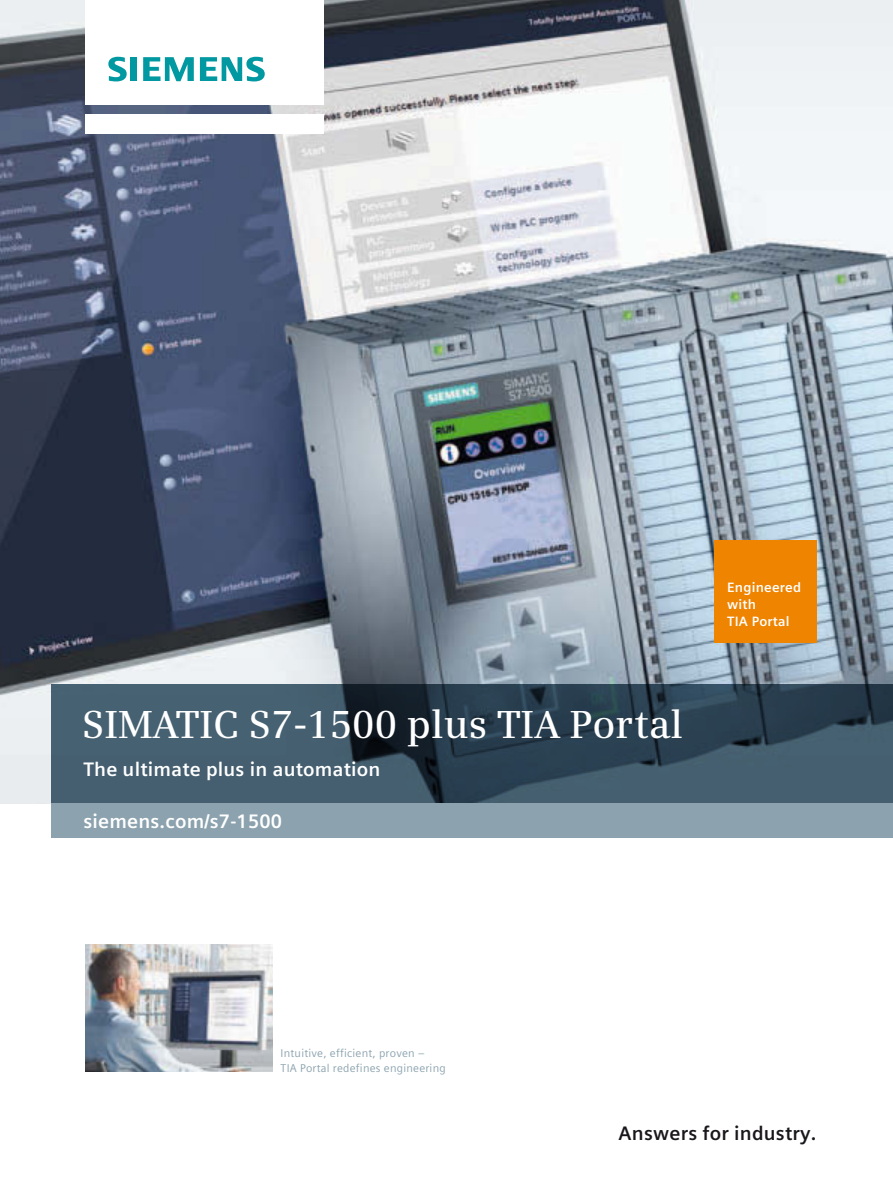
<style>
.page{position:relative;width:893px;height:1191px;background:#fff}
.page>*{position:absolute;margin:0;border:0;box-sizing:border-box;transform-origin:0 0}
.t1{font:600 39px "Siemens Serif";color:#fff}
.t2{font:700 19.5px "Siemens Sans Global";letter-spacing:.01em;color:#fff}
.t3{font:700 19.5px "Siemens Sans Global";letter-spacing:.01em;color:#1a171c}
.t4{font:700 13.5px/17px "Siemens Sans Global";letter-spacing:.015em;color:#fff}
.t5{font:11.25px/14.9px "Siemens Sans Global";letter-spacing:.02em;color:#8ca3af}
</style>
<div class="page">
<img style="left:85px;top:944px;width:187px;height:127px">
<img style="left:0;top:0;width:893px;height:804px">
<div style="left:85px;top:114px;width:238px;height:19px;background:#fff"></div>
<div style="left:85px;top:0;width:238px;height:105px;background:#fff"></div>
<svg style="left:108px;top:57px;width:19px;height:24px"></svg>
<div style="left:130px;top:57px;width:7px;height:24px;background:#0098a1"></div>
<svg style="left:143px;top:57px;width:51px;height:24px"></svg>
<svg style="left:200px;top:57px;width:65px;height:24px"></svg>
<svg style="left:51px;top:685px;width:842px;height:119px;background:#384f5f"></svg>
<div style="left:51px;top:804px;width:842px;height:34px;background:#8ca3af"></div>
<div style="left:714px;top:540px;width:102px;height:102px;background:#ef8400"></div>
<h1 class="t1" style="left:82px;top:701px;width:602px">SIMATIC S7-1500 plus TIA Portal</h1>
<h2 class="t2" style="left:83px;top:754px;width:299px">The ultimate plus in automation</h2>
<h2 class="t2" style="left:83px;top:806px;width:200px">siemens.com/s7-1500</h2>
<p class="t4" style="left:727px;top:578px;width:75px">Engineered with<br>TIA Portal</p>
<p class="t5" style="left:281px;top:1045px;width:167px">Intuitive, efficient, proven –<br>TIA Portal redefines engineering</p>
<h2 class="t3" style="left:619px;top:1118px;width:199px">Answers for industry.</h2>
</div>
